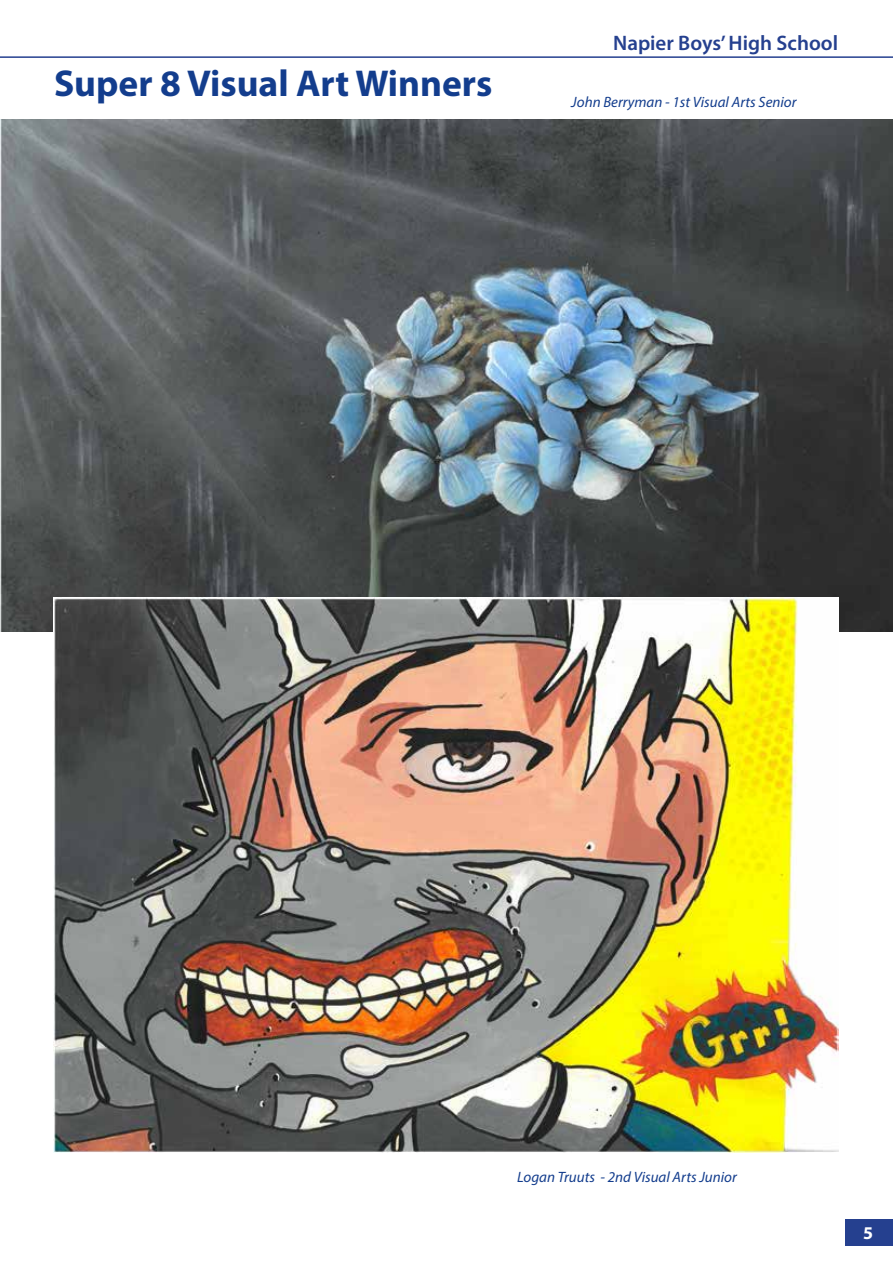
<style>
.page{position:relative;width:893px;height:1263px;background:#fff}
.page>*{position:absolute;margin:0;border:0;box-sizing:border-box;transform-origin:0 0}
.t1{font:700 37.5px "Myriad Pro";color:#133d8d}
.t2{font:600 21px "Myriad Pro";color:#25408f}
.t3{font:700 18px "Myriad Pro";color:#fff}
.t4{font:italic 15px "Myriad Pro";color:#133d8d}
</style>
<div class="page">
<img style="left:0;top:120px;width:893px;height:511px">
<svg style="left:0;top:56px;width:893px;height:2px;background:#5a6eaa"></svg>
<div style="left:846px;top:1219px;width:47px;height:26px;background:#25408f"></div>
<img style="left:53px;top:597px;width:785px;height:555px">
<h1 class="t1" style="left:54px;top:58px;width:440px">Super 8 Visual Art Winners</h1>
<h2 class="t2" style="left:613px;top:29px;width:227px">Napier Boys’ High School</h2>
<p class="t4" style="left:571px;top:93px;width:227px">John Berryman - 1st Visual Arts Senior</p>
<p class="t4" style="left:517px;top:1168px;width:221px">Logan Truuts - 2nd Visual Arts Junior</p>
<p class="t3" style="left:863px;top:1221px;width:11px">5</p>
</div>
